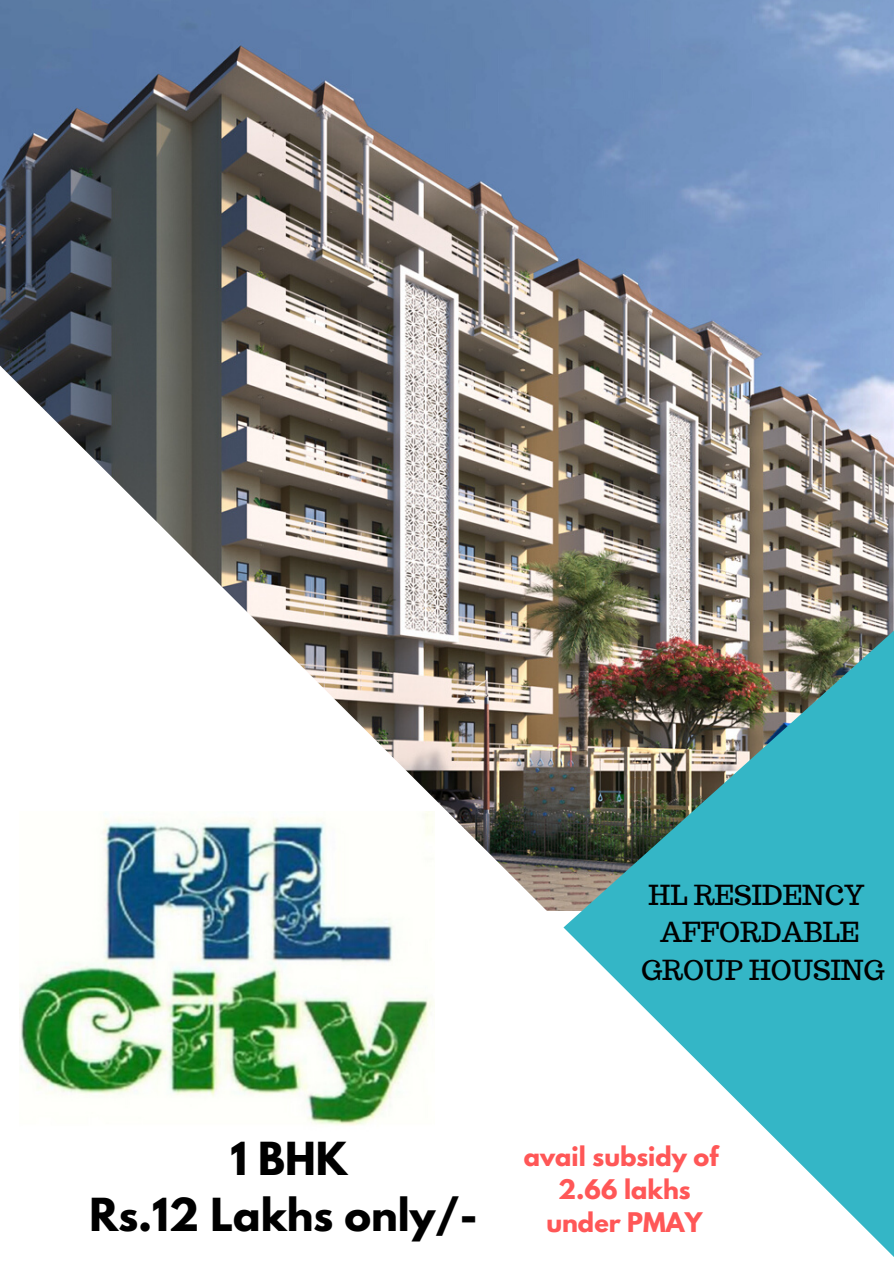
<style>
.page{position:relative;width:894px;height:1264px;background:#fff}
.page>*{position:absolute;margin:0;border:0;box-sizing:border-box;transform-origin:0 0}
.t1{font:700 40.35px/55.5px "League Spartan";color:#000;text-align:center}
.t2{font:27px/37.2px "Trocchi";color:#000;text-align:center}
.t3{font:700 24px/33px "League Spartan";color:#ff5757;text-align:center}
</style>
<div class="page">
<img style="left:0;top:0;width:893px;height:294px">
<svg style="left:0;top:294px;width:893px;height:23px;background:#757a84"></svg>
<img style="left:0;top:317px;width:893px;height:939px">
<img style="left:20px;top:812px;width:414px;height:320px">
<p class="t2" style="left:641px;top:876px;width:245px">HL RESIDENCY<br>AFFORDABLE<br>GROUP HOUSING</p>
<h1 class="t1" style="left:89px;top:1136px;width:390px">1 BHK<br>Rs.12 Lakhs only/-</h1>
<p class="t3" style="left:523px;top:1142px;width:196px">avail subsidy of<br>2.66 lakhs under PMAY</p>
</div>
